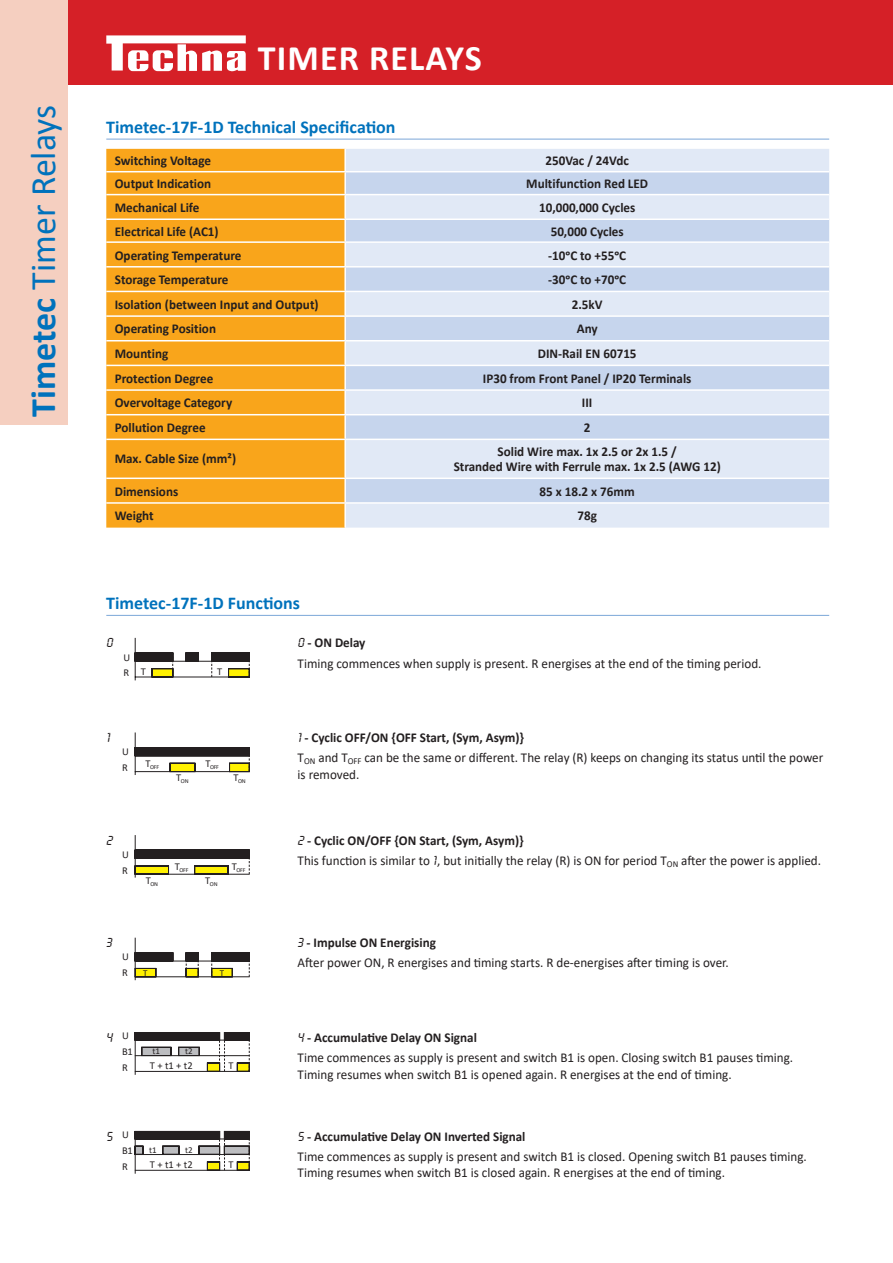
<style>
.page{position:relative;width:893px;height:1263px;background:#fff}
.page>*{position:absolute;margin:0;border:0;box-sizing:border-box;transform-origin:0 0}
.t1{font:36px "Calibri";color:#0072bc}
.t2{font:700 36px "Calibri";letter-spacing:.03em;color:#fff}
.underlineheading{font:700 18px "Calibri";color:#0072bc}
.t3{font:700 13.5px "Calibri";color:#231f20}
.t4{font:13.5px/16.5px "Calibri";color:#231f20}
.t5{font:13.5px "Lcd D";color:#231f20}
.t6{font:10.5px "Calibri";color:#231f20}
.t7{font:9px "Calibri";color:#231f20}
.t8{font:6px "Calibri";letter-spacing:-.04em;color:#231f20}
.s1{font-weight:700}
.s2{font-family:"Lcd D";font-weight:400}
.s3{font-family:"Lcd D"}
</style>
<div class="page">
<div style="left:0;top:0;width:893px;height:85px;background:#d52027"></div>
<div style="left:0;top:0;width:68px;height:425px;background:#f5cfc0"></div>
<svg style="left:106px;top:35px;width:140px;height:36px"></svg>
<hr style="left:106px;top:139px;width:723px;height:1px;background:#7ca7d8">
<div style="left:106px;top:149px;width:238px;height:379px;background:#f9a51b"></div>
<div style="left:346px;top:149px;width:483px;height:379px;background:#e1e9f6"></div>
<svg style="left:346px;top:172px;width:483px;height:330px;background:#d3dff1"></svg>
<hr style="left:106px;top:171px;width:239px;height:1px;background:#fff">
<hr style="left:106px;top:194px;width:239px;height:1px;background:#fff">
<hr style="left:106px;top:218px;width:239px;height:2px;background:#fff">
<hr style="left:106px;top:241px;width:239px;height:2px;background:#fff">
<hr style="left:106px;top:266px;width:239px;height:2px;background:#fff">
<hr style="left:106px;top:291px;width:239px;height:1px;background:#fff">
<hr style="left:106px;top:315px;width:239px;height:2px;background:#fff">
<hr style="left:106px;top:340px;width:239px;height:1px;background:#fff">
<hr style="left:106px;top:365px;width:239px;height:1px;background:#fff">
<hr style="left:345px;top:365px;width:484px;height:1px;background:#fff">
<hr style="left:106px;top:389px;width:239px;height:2px;background:#fff">
<hr style="left:106px;top:414px;width:239px;height:1px;background:#fff">
<hr style="left:345px;top:414px;width:484px;height:1px;background:#fff">
<hr style="left:106px;top:439px;width:239px;height:1px;background:#fff">
<hr style="left:345px;top:439px;width:484px;height:1px;background:#fff">
<hr style="left:106px;top:478px;width:239px;height:1px;background:#fff">
<hr style="left:345px;top:478px;width:484px;height:1px;background:#fff">
<hr style="left:106px;top:502px;width:239px;height:2px;background:#fff">
<hr style="left:345px;top:171px;width:484px;height:1px;background:#fff">
<hr style="left:345px;top:194px;width:484px;height:1px;background:#fff">
<hr style="left:345px;top:218px;width:484px;height:2px;background:#fff">
<hr style="left:345px;top:241px;width:484px;height:2px;background:#fff">
<hr style="left:345px;top:266px;width:484px;height:2px;background:#fff">
<hr style="left:345px;top:291px;width:484px;height:1px;background:#fff">
<hr style="left:345px;top:315px;width:484px;height:2px;background:#fff">
<hr style="left:345px;top:340px;width:484px;height:1px;background:#fff">
<hr style="left:345px;top:389px;width:484px;height:2px;background:#fff">
<hr style="left:345px;top:502px;width:484px;height:2px;background:#fff">
<hr style="left:106px;top:615px;width:723px;height:1px;background:#7ca7d8">
<hr style="left:135px;top:638px;width:1px;height:42px;background:#231f20">
<hr style="left:135px;top:677px;width:115px;height:1px;background:#231f20">
<hr style="left:135px;top:661px;width:115px;height:1px;background:#231f20">
<svg style="left:185px;top:652px;width:14px;height:9px"></svg>
<svg style="left:135px;top:652px;width:38px;height:25px"></svg>
<svg style="left:211px;top:652px;width:39px;height:25px"></svg>
<hr style="left:135px;top:938px;width:1px;height:42px;background:#231f20">
<hr style="left:135px;top:976px;width:115px;height:1px;background:#231f20">
<hr style="left:135px;top:961px;width:115px;height:1px;background:#231f20">
<svg style="left:136px;top:952px;width:37px;height:9px"></svg>
<svg style="left:136px;top:968px;width:20px;height:8px"></svg>
<svg style="left:186px;top:952px;width:13px;height:24px"></svg>
<svg style="left:211px;top:952px;width:39px;height:25px"></svg>
<hr style="left:135px;top:732px;width:1px;height:43px;background:#231f20">
<svg style="left:135px;top:747px;width:115px;height:25px"></svg>
<hr style="left:135px;top:835px;width:1px;height:43px;background:#231f20">
<svg style="left:135px;top:849px;width:115px;height:26px"></svg>
<hr style="left:135px;top:1032px;width:1px;height:43px;background:#231f20">
<svg style="left:135px;top:1032px;width:115px;height:40px"></svg>
<hr style="left:135px;top:1131px;width:1px;height:43px;background:#231f20">
<svg style="left:135px;top:1131px;width:115px;height:40px"></svg>
<h1 class="t1" style="left:18px;top:417px;width:314px;rotate:-90deg"><span class="s1">Timetec</span> Timer Relays</h1>
<h1 class="t2" style="left:258px;top:33px;width:225px">TIMER RELAYS</h1>
<p class="underlineheading" style="left:106px;top:114px;width:291px">Timetec-17F-1D Technical Specification</p>
<p class="t3" style="left:115px;top:151px;width:98px">Switching Voltage</p>
<p class="t3" style="left:545px;top:151px;width:85px">250Vac / 24Vdc</p>
<p class="t3" style="left:115px;top:174px;width:98px">Output Indication</p>
<p class="t3" style="left:526px;top:174px;width:123px">Multifunction Red LED</p>
<p class="t3" style="left:115px;top:198px;width:86px">Mechanical Life</p>
<p class="t3" style="left:539px;top:198px;width:98px">10,000,000 Cycles</p>
<p class="t3" style="left:115px;top:222px;width:105px">Electrical Life (AC1)</p>
<p class="t3" style="left:551px;top:222px;width:75px">50,000 Cycles</p>
<p class="t3" style="left:115px;top:245px;width:128px">Operating Temperature</p>
<p class="t3" style="left:548px;top:245px;width:79px">-10oC to +55oC</p>
<p class="t3" style="left:115px;top:270px;width:115px">Storage Temperature</p>
<p class="t3" style="left:548px;top:270px;width:79px">-30oC to +70oC</p>
<p class="t3" style="left:115px;top:295px;width:205px">Isolation (between Input and Output)</p>
<p class="t3" style="left:572px;top:295px;width:32px">2.5kV</p>
<p class="t3" style="left:115px;top:319px;width:103px">Operating Position</p>
<p class="t3" style="left:577px;top:319px;width:22px">Any</p>
<p class="t3" style="left:115px;top:344px;width:55px">Mounting</p>
<p class="t3" style="left:538px;top:344px;width:100px">DIN-Rail EN 60715</p>
<p class="t3" style="left:115px;top:369px;width:100px">Protection Degree</p>
<p class="t3" style="left:483px;top:369px;width:210px">IP30 from Front Panel / IP20 Terminals</p>
<p class="t3" style="left:115px;top:393px;width:119px">Overvoltage Category</p>
<p class="t3" style="left:582px;top:393px;width:12px">III</p>
<p class="t3" style="left:115px;top:418px;width:92px">Pollution Degree</p>
<p class="t3" style="left:584px;top:418px;width:8px">2</p>
<p class="t3" style="left:115px;top:449px;width:123px">Max. Cable Size (mm²)</p>
<p class="t3" style="left:498px;top:442px;width:181px">Solid Wire max. 1x 2.5 or 2x 1.5 /</p>
<p class="t3" style="left:454px;top:457px;width:269px">Stranded Wire with Ferrule max. 1x 2.5 (AWG 12)</p>
<p class="t3" style="left:115px;top:482px;width:65px">Dimensions</p>
<p class="t3" style="left:540px;top:482px;width:97px">85 x 18.2 x 76mm</p>
<p class="t3" style="left:115px;top:506px;width:40px">Weight</p>
<p class="t3" style="left:577px;top:506px;width:21px">78g</p>
<p class="underlineheading" style="left:106px;top:590px;width:195px">Timetec-17F-1D Functions</p>
<p class="t5" style="left:106px;top:636px;width:8px">0</p>
<p class="t3" style="left:298px;top:633px;width:69px"><span class="s2">0</span> - ON Delay</p>
<p class="t4" style="left:298px;top:654px;width:465px">Timing commences when supply is present. R energises at the end of the timing period.</p>
<p class="t6" style="left:124px;top:650px;width:8px">U</p>
<p class="t6" style="left:124px;top:666px;width:7px">R</p>
<p class="t6" style="left:141px;top:664px;width:7px">T</p>
<p class="t6" style="left:217px;top:664px;width:7px">T</p>
<p class="t5" style="left:106px;top:731px;width:5px">1</p>
<p class="t6" style="left:122px;top:744px;width:8px">U</p>
<p class="t6" style="left:122px;top:760px;width:7px">R</p>
<p class="t8" style="left:145px;top:763px;width:15px"><sup>T</sup>OFF</p>
<p class="t8" style="left:205px;top:763px;width:15px"><sup>T</sup>OFF</p>
<p class="t8" style="left:176px;top:777px;width:14px"><sup>T</sup>ON</p>
<p class="t8" style="left:233px;top:777px;width:14px"><sup>T</sup>ON</p>
<p class="t5" style="left:106px;top:833px;width:8px">2</p>
<p class="t6" style="left:122px;top:847px;width:8px">U</p>
<p class="t6" style="left:122px;top:863px;width:7px">R</p>
<p class="t8" style="left:175px;top:866px;width:15px"><sup>T</sup>OFF</p>
<p class="t8" style="left:232px;top:866px;width:15px"><sup>T</sup>OFF</p>
<p class="t8" style="left:146px;top:879px;width:14px"><sup>T</sup>ON</p>
<p class="t8" style="left:205px;top:879px;width:14px"><sup>T</sup>ON</p>
<p class="t3" style="left:298px;top:728px;width:228px"><span class="s2">1</span> - Cyclic OFF/ON {OFF Start, (Sym, Asym)}</p>
<p class="t4" style="left:298px;top:749px;width:527px">T<sub>ON</sub> and T<sub>OFF</sub> can be the same or different. The relay (R) keeps on changing its status until the power is removed.</p>
<p class="t3" style="left:298px;top:830px;width:228px"><span class="s2">2</span> - Cyclic ON/OFF {ON Start, (Sym, Asym)}</p>
<p class="t4" style="left:298px;top:852px;width:525px">This function is similar to <span class="s3">1</span>, but initially the relay (R) is ON for period T<sub>ON</sub> after the power is applied.</p>
<p class="t5" style="left:106px;top:936px;width:7px">3</p>
<p class="t3" style="left:298px;top:933px;width:140px"><span class="s2">3</span> - Impulse ON Energising</p>
<p class="t4" style="left:298px;top:954px;width:433px">After power ON, R energises and timing starts. R de-energises after timing is over.</p>
<p class="t6" style="left:122px;top:950px;width:8px">U</p>
<p class="t6" style="left:122px;top:965px;width:7px">R</p>
<p class="t7" style="left:143px;top:966px;width:6px">T</p>
<p class="t7" style="left:220px;top:966px;width:6px">T</p>
<p class="t5" style="left:106px;top:1030px;width:8px">4</p>
<p class="t6" style="left:122px;top:1029px;width:8px">U</p>
<p class="t6" style="left:122px;top:1044px;width:12px">B1</p>
<p class="t6" style="left:122px;top:1060px;width:7px">R</p>
<p class="t6" style="left:150px;top:1058px;width:44px">T + t1 + t2</p>
<p class="t6" style="left:228px;top:1058px;width:7px">T</p>
<p class="t7" style="left:153px;top:1045px;width:9px">t1</p>
<p class="t7" style="left:185px;top:1045px;width:9px">t2</p>
<p class="t5" style="left:106px;top:1129px;width:8px">5</p>
<p class="t6" style="left:122px;top:1127px;width:8px">U</p>
<p class="t6" style="left:122px;top:1143px;width:12px">B1</p>
<p class="t6" style="left:122px;top:1159px;width:7px">R</p>
<p class="t6" style="left:150px;top:1157px;width:44px">T + t1 + t2</p>
<p class="t6" style="left:228px;top:1157px;width:7px">T</p>
<p class="t7" style="left:149px;top:1144px;width:9px">t1</p>
<p class="t7" style="left:185px;top:1144px;width:9px">t2</p>
<p class="t3" style="left:298px;top:1028px;width:181px"><span class="s2">4</span> - Accumulative Delay ON Signal</p>
<p class="t4" style="left:298px;top:1049px;width:497px">Time commences as supply is present and switch B1 is open. Closing switch B1 pauses timing.<br>Timing resumes when switch B1 is opened again. R energises at the end of timing.</p>
<p class="t3" style="left:298px;top:1127px;width:229px"><span class="s2">5</span> - Accumulative Delay ON Inverted Signal</p>
<p class="t4" style="left:298px;top:1148px;width:511px">Time commences as supply is present and switch B1 is closed. Opening switch B1 pauses timing.<br>Timing resumes when switch B1 is closed again. R energises at the end of timing.</p>
</div>
